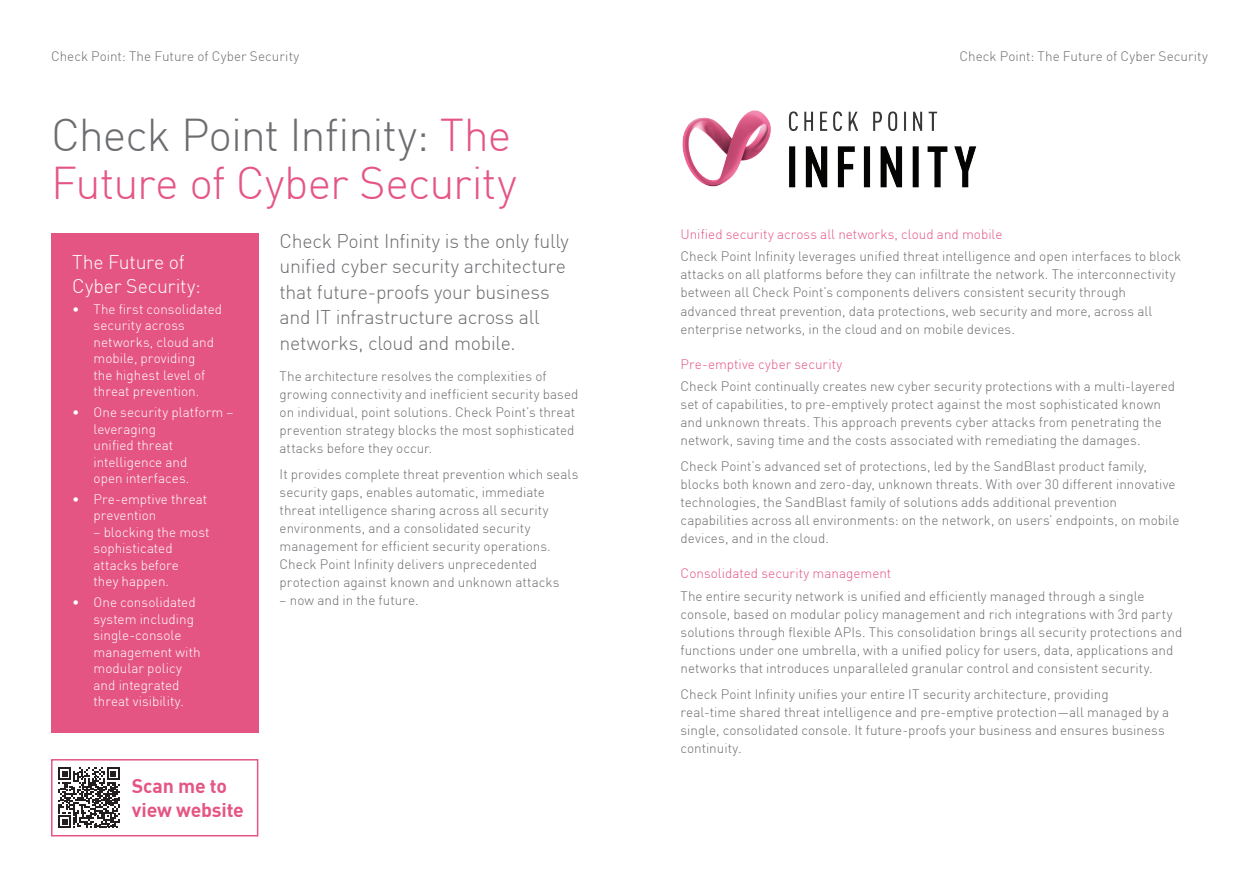
<style>
.page{position:relative;width:1259px;height:893px;background:#fff}
.page>*{position:absolute;margin:0;border:0;box-sizing:border-box;transform-origin:0 0}
.HEADING{font:300 45px/48px "DIN";letter-spacing:-.02em;color:#e55584}
.INTRO{font:300 19.5px/25.5px "DIN";letter-spacing:-.015em;color:#6c6d70}
.PARA_HEADING_NORMAL{font:300 19.5px/24px "DIN";letter-spacing:-.01em;color:#fff}
.PARA_HEADING_NORMAL-2{font:19.5px/24px "DIN Bold";letter-spacing:-.01em;color:#e55584}
.LARGE_BODY{font:300 13.5px/18px "DIN";color:#6c6d70}
.t1{font:300 13.5px/16.5px "DIN";color:#fff}
.LARGE_BODY-2{font:300 13.5px "DIN";letter-spacing:.005em;color:#e55584}
.s1{color:#6c6d70}
</style>
<div class="page">
<div style="left:51px;top:234px;width:207px;height:499px;background:#e55584"></div>
<svg style="left:58px;top:767px;width:62px;height:61px"></svg>
<div style="left:51px;top:759px;width:207px;height:77px;border:2px solid #e55584"></div>
<img style="left:682px;top:110px;width:295px;height:78px">
<p class="LARGE_BODY" style="left:51px;top:47px;width:250px">Check Point: The Future of Cyber Security</p>
<p class="LARGE_BODY" style="left:959px;top:47px;width:250px">Check Point: The Future of Cyber Security</p>
<p class="HEADING" style="left:51px;top:110px;width:467px"><span class="s1">Check Point Infinity:</span> The<br>Future of Cyber Security</p>
<p class="PARA_HEADING_NORMAL" style="left:72px;top:250px;width:130px">The Future of<br>Cyber Security:</p>
<p class="t1" style="left:94px;top:301px;width:130px;text-indent:-21px">• The first consolidated security across networks, cloud and mobile, providing<br>the highest level of threat prevention.</p>
<p class="t1" style="left:94px;top:404px;width:141px;text-indent:-21px">• One security platform – leveraging<br>unified threat intelligence and<br>open interfaces.</p>
<p class="t1" style="left:94px;top:491px;width:115px;text-indent:-21px">• Pre-emptive threat prevention</p>
<p class="t1" style="left:94px;top:524px;width:118px">– blocking the most sophisticated attacks before<br>they happen.</p>
<p class="t1" style="left:94px;top:594px;width:108px;text-indent:-21px">• One consolidated system including single-console management with modular policy and integrated threat visibility.</p>
<p class="PARA_HEADING_NORMAL-2" style="left:132px;top:773px;width:114px">Scan me to view website</p>
<p class="INTRO" style="left:280px;top:228px;width:291px">Check Point Infinity is the only fully unified cyber security architecture that future-proofs your business and IT infrastructure across all networks, cloud and mobile.</p>
<p class="LARGE_BODY" style="left:280px;top:367px;width:300px">The architecture resolves the complexities of growing connectivity and inefficient security based on individual, point solutions. Check Point’s threat prevention strategy blocks the most sophisticated attacks before they occur.</p>
<p class="LARGE_BODY" style="left:280px;top:465px;width:300px">It provides complete threat prevention which seals security gaps, enables automatic, immediate threat intelligence sharing across all security environments, and a consolidated security management for efficient security operations.<br>Check Point Infinity delivers unprecedented protection against known and unknown attacks</p>
<p class="LARGE_BODY" style="left:280px;top:591px;width:140px">– now and in the future.</p>
<p class="LARGE_BODY-2" style="left:680px;top:226px;width:323px">Unified security across all networks, cloud and mobile</p>
<p class="LARGE_BODY" style="left:680px;top:247px;width:502px">Check Point Infinity leverages unified threat intelligence and open interfaces to block attacks on all platforms before they can infiltrate the network. The interconnectivity between all Check Point’s components delivers consistent security through advanced threat prevention, data protections, web security and more, across all enterprise networks, in the cloud and on mobile devices.</p>
<p class="LARGE_BODY-2" style="left:680px;top:355px;width:163px">Pre-emptive cyber security</p>
<p class="LARGE_BODY" style="left:680px;top:377px;width:496px">Check Point continually creates new cyber security protections with a multi-layered set of capabilities, to pre-emptively protect against the most sophisticated known and unknown threats. This approach prevents cyber attacks from penetrating the network, saving time and the costs associated with remediating the damages.</p>
<p class="LARGE_BODY" style="left:680px;top:457px;width:500px">Check Point’s advanced set of protections, led by the SandBlast product family, blocks both known and zero-day, unknown threats. With over 30 different innovative technologies, the SandBlast family of solutions adds additional prevention capabilities across all environments: on the network, on users’ endpoints, on mobile devices, and in the cloud.</p>
<p class="LARGE_BODY-2" style="left:680px;top:565px;width:212px">Consolidated security management</p>
<p class="LARGE_BODY" style="left:680px;top:587px;width:503px">The entire security network is unified and efficiently managed through a single console, based on modular policy management and rich integrations with 3rd party solutions through flexible APIs. This consolidation brings all security protections and functions under one umbrella, with a unified policy for users, data, applications and networks that introduces unparalleled granular control and consistent security.</p>
<p class="LARGE_BODY" style="left:680px;top:685px;width:490px">Check Point Infinity unifies your entire IT security architecture, providing<br>real-time shared threat intelligence and pre-emptive protection—all managed by a single, consolidated console. It future-proofs your business and ensures business continuity.</p>
</div>
